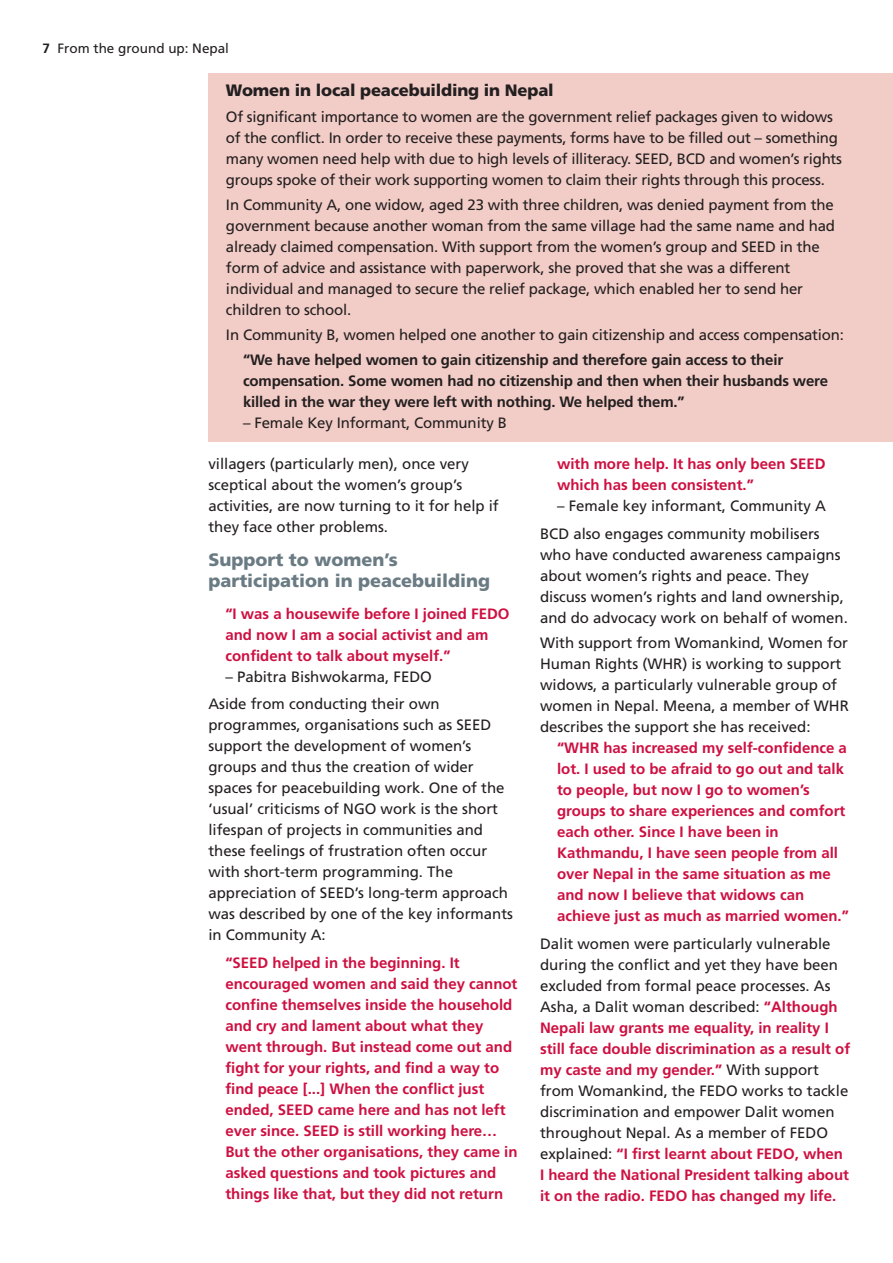
<style>
.page{position:relative;width:893px;height:1263px;background:#fff}
.page>*{position:absolute;margin:0;border:0;box-sizing:border-box;transform-origin:0 0}
.t1{font:900 18px/21px "Frutiger";color:#6b7b84}
.t2{font:900 16.5px "Frutiger";letter-spacing:-.01em;color:#231f20}
.t3{font:15px/21px "Frutiger";color:#231f20}
.t4{font:700 15px/21px "Frutiger";color:#ce1041}
.t5{font:700 15px/21px "Frutiger";letter-spacing:-.01em;color:#231f20}
.t6{font:13.5px "Frutiger";color:#231f20}
.s1{font-weight:700}
.s2{font-weight:700;color:#ce1041}
</style>
<div class="page">
<div style="left:208px;top:73px;width:685px;height:368px;background:#f2ccc6"></div>
<p class="t6" style="left:43px;top:43px;width:188px"><span class="s1">7</span> From the ground up: Nepal</p>
<p class="t2" style="left:226px;top:84px;width:329px">Women in local peacebuilding in Nepal</p>
<p class="t3" style="left:226px;top:107px;width:618px">Of significant importance to women are the government relief packages given to widows of the conflict. In order to receive these payments, forms have to be filled out – something many women need help with due to high levels of illiteracy. SEED, BCD and women’s rights groups spoke of their work supporting women to claim their rights through this process.</p>
<p class="t3" style="left:226px;top:195px;width:610px">In Community A, one widow, aged 23 with three children, was denied payment from the government because another woman from the same village had the same name and had already claimed compensation. With support from the women’s group and SEED in the form of advice and assistance with paperwork, she proved that she was a different individual and managed to secure the relief package, which enabled her to send her children to school.</p>
<p class="t3" style="left:226px;top:326px;width:620px">In Community B, women helped one another to gain citizenship and access compensation:</p>
<p class="t5" style="left:243px;top:351px;width:586px">“We have helped women to gain citizenship and therefore gain access to their compensation. Some women had no citizenship and then when their husbands were killed in the war they were left with nothing. We helped them.”</p>
<p class="t3" style="left:243px;top:414px;width:265px">– Female Key Informant, Community B</p>
<p class="t3" style="left:208px;top:455px;width:292px">villagers (particularly men), once very sceptical about the women’s group’s activities, are now turning to it for help if they face other problems.</p>
<p class="t1" style="left:208px;top:551px;width:283px">Support to women’s participation in peacebuilding</p>
<p class="t4" style="left:225px;top:604px;width:286px">“I was a housewife before I joined FEDO and now I am a social activist and am confident to talk about myself.”</p>
<p class="t3" style="left:208px;top:664px;width:233px;line-height:27.5px;text-indent:17px">– Pabitra Bishwokarma, FEDO<br>Aside from conducting their own</p>
<p class="t3" style="left:208px;top:716px;width:306px">programmes, organisations such as SEED support the development of women’s groups and thus the creation of wider spaces for peacebuilding work. One of the ‘usual’ criticisms of NGO work is the short lifespan of projects in communities and these feelings of frustration often occur with short-term programming. The appreciation of SEED’s long-term approach was described by one of the key informants in Community A:</p>
<p class="t4" style="left:225px;top:953px;width:294px">“SEED helped in the beginning. It encouraged women and said they cannot confine themselves inside the household and cry and lament about what they went through. But instead come out and fight for your rights, and find a way to find peace [...] When the conflict just ended, SEED came here and has not left ever since. SEED is still working here… But the other organisations, they came in asked questions and took pictures and things like that, but they did not return</p>
<p class="t4" style="left:557px;top:455px;width:270px">with more help. It has only been SEED which has been consistent.”</p>
<p class="t3" style="left:540px;top:494px;width:287px;line-height:27.5px;text-indent:17px">– Female key informant, Community A<br>BCD also engages community mobilisers</p>
<p class="t3" style="left:540px;top:545px;width:309px">who have conducted awareness campaigns about women’s rights and peace. They discuss women’s rights and land ownership, and do advocacy work on behalf of women.</p>
<p class="t3" style="left:540px;top:633px;width:310px">With support from Womankind, Women for Human Rights (WHR) is working to support widows, a particularly vulnerable group of women in Nepal. Meena, a member of WHR describes the support she has received:</p>
<p class="t4" style="left:557px;top:738px;width:293px">“WHR has increased my self-confidence a lot. I used to be afraid to go out and talk to people, but now I go to women’s groups to share experiences and comfort each other. Since I have been in Kathmandu, I have seen people from all over Nepal in the same situation as me and now I believe that widows can achieve just as much as married women.”</p>
<p class="t3" style="left:540px;top:934px;width:312px">Dalit women were particularly vulnerable during the conflict and yet they have been excluded from formal peace processes. As Asha, a Dalit woman described: <span class="s2">“Although Nepali law grants me equality, in reality I still face double discrimination as a result of my caste and my gender.”</span> With support from Womankind, the FEDO works to tackle discrimination and empower Dalit women throughout Nepal. As a member of FEDO explained: <span class="s2">“I first learnt about FEDO, when I heard the National President talking about it on the radio. FEDO has changed my life.</span></p>
</div>
